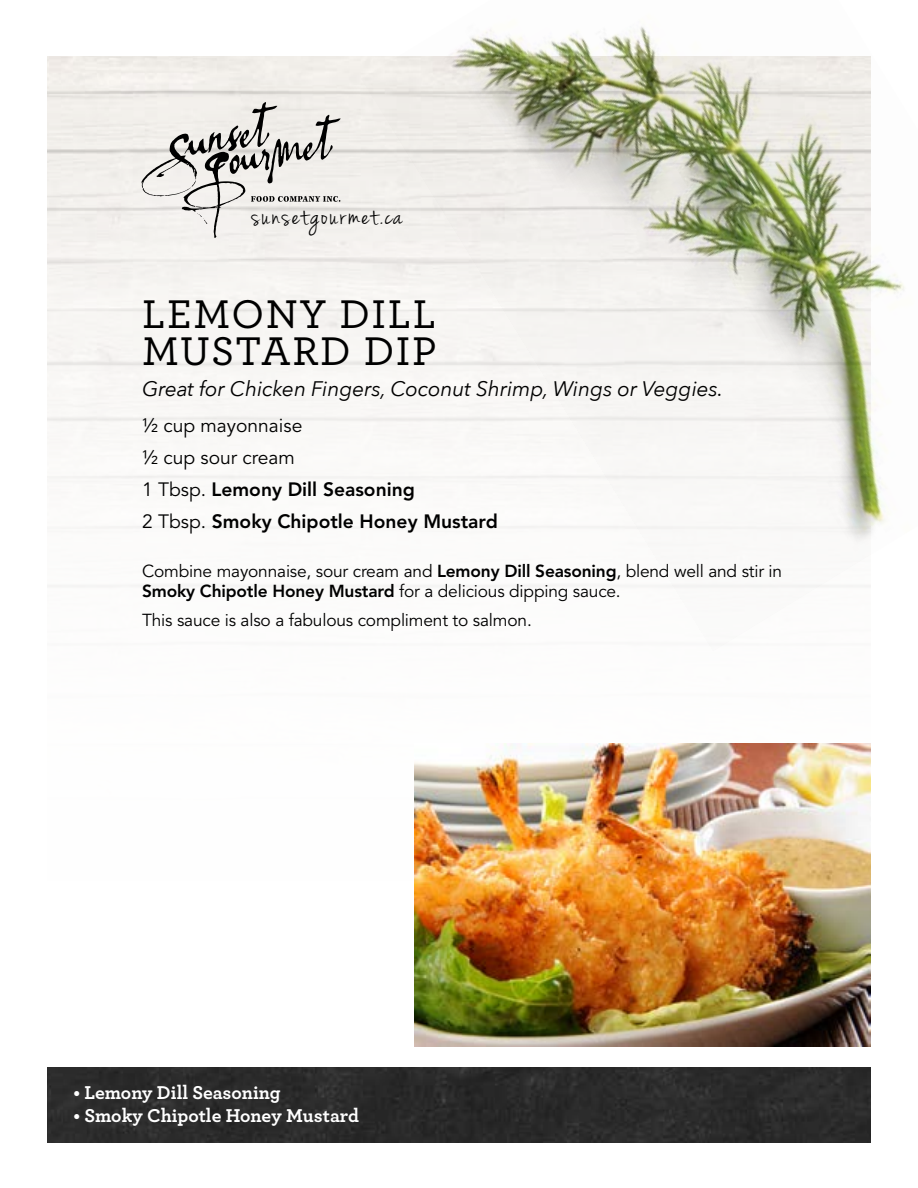
<style>
.page{position:relative;width:918px;height:1188px;background:#fff}
.page>*{position:absolute;margin:0;border:0;box-sizing:border-box;transform-origin:0 0}
.t1{font:500 42px/36.6px "Archer";letter-spacing:.04em;color:#000}
.t2{font:30px "Jenna Sue";letter-spacing:.07em;color:#000}
.t3{font:italic 21px "Avenir Next";letter-spacing:-.005em;color:#000}
.t4{font:700 19.5px "Archer";color:#fff}
.t5{font:800 19.2px/31.8px "Avenir LT Std";color:#000}
.t6{font:17.25px/20.2px "Avenir LT Std";letter-spacing:-.01em;color:#000}
.s1{font-weight:400}
.s2{font-weight:800}
</style>
<div class="page">
<img style="left:47px;top:484px;width:824px;height:260px">
<svg style="left:141px;top:101px;width:200px;height:139px;background:#d5d2cf"></svg>
<div style="left:47px;top:1068px;width:824px;height:74px;background:#2b2b2b"></div>
<img style="left:361px;top:26px;width:544px;height:626px">
<img style="left:414px;top:744px;width:457px;height:303px">
<h2 class="t2" style="left:252px;top:198px;width:152px">sunsetgourmet.ca</h2>
<h1 class="t1" style="left:142px;top:294px;width:296px">LEMONY DILL<br>MUSTARD DIP</h1>
<p class="t3" style="left:142px;top:371px;width:583px">Great for Chicken Fingers, Coconut Shrimp, Wings or Veggies.</p>
<p class="t5" style="left:142px;top:410px;width:357px"><span class="s1">½ cup mayonnaise<br>½ cup sour cream<br>1 Tbsp.</span> Lemony Dill Seasoning<br><span class="s1">2 Tbsp.</span> Smoky Chipotle Honey Mustard</p>
<p class="t6" style="left:142px;top:561px;width:642px">Combine mayonnaise, sour cream and <span class="s2">Lemony Dill Seasoning</span>, blend well and stir in<br><span class="s2">Smoky Chipotle Honey Mustard</span> for a delicious dipping sauce.</p>
<p class="t6" style="left:142px;top:610px;width:391px">This sauce is also a fabulous compliment to salmon.</p>
<p class="t4" style="left:73px;top:1077px;width:209px">• Lemony Dill Seasoning</p>
<p class="t4" style="left:73px;top:1100px;width:287px">• Smoky Chipotle Honey Mustard</p>
</div>
